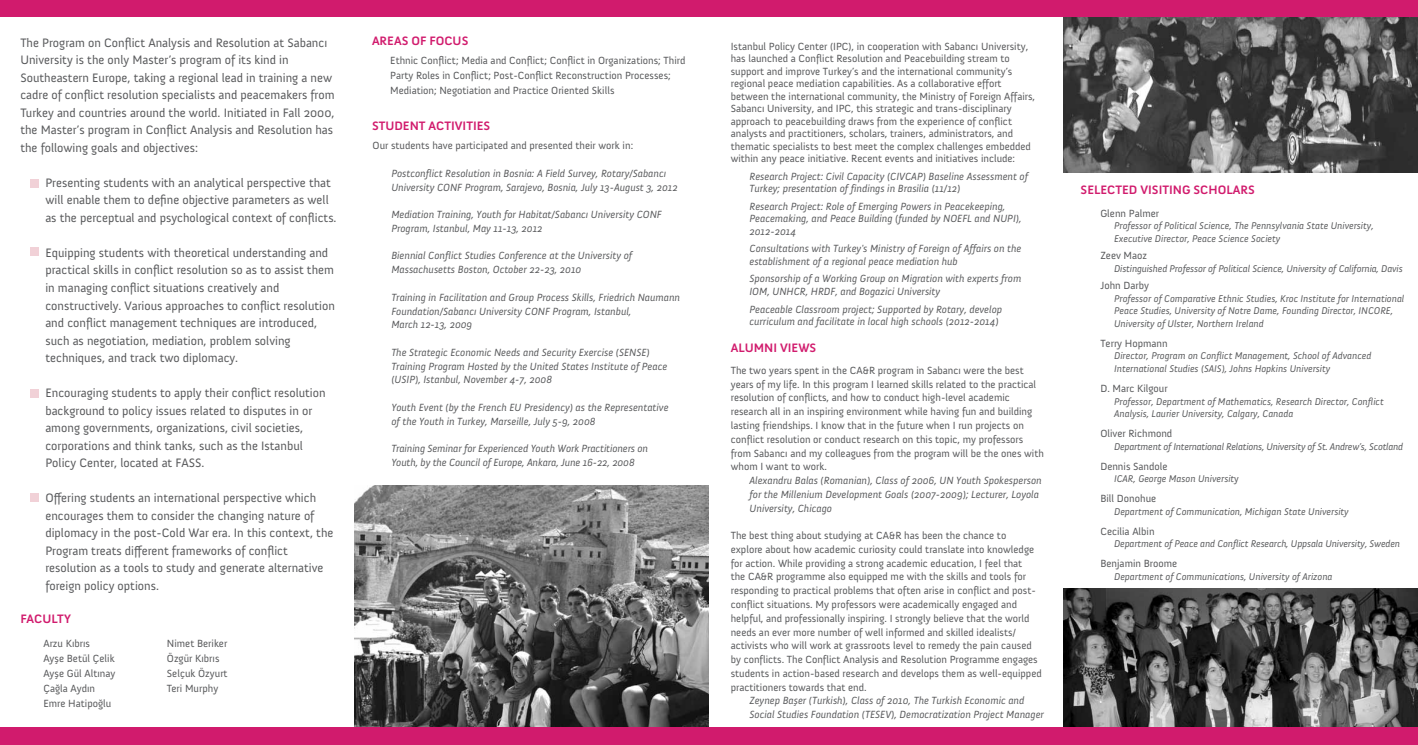
<style>
.page{position:relative;width:1418px;height:745px;background:#fff}
.page>*{position:absolute;margin:0;border:0;box-sizing:border-box;transform-origin:0 0}
.t1{font:12.5px/17.5px "Anivers";color:#58595b}
.t2{font:700 12.5px "Anivers";color:#d11b6d}
.t3{font:10.62px/13.8px "Anivers";color:#58595b}
.t4{font:italic 10.62px/13.8px "Anivers";color:#58595b}
.t5{font:italic 10px/12.5px "Anivers";color:#58595b}
.t6{font:italic 10px "Anivers";letter-spacing:-.02em;color:#58595b}
.s1{font-style:normal}
</style>
<div class="page">
<img style="left:1063px;top:16px;width:354px;height:156px">
<img style="left:354px;top:485px;width:355px;height:241px">
<img style="left:1063px;top:588px;width:354px;height:138px">
<div style="left:0;top:0;width:1417px;height:16px;background:#d11b6d"></div>
<div style="left:30px;top:179px;width:9px;height:8px;background:#f1d1d7"></div>
<div style="left:30px;top:247px;width:9px;height:9px;background:#f1d1d7"></div>
<div style="left:30px;top:389px;width:9px;height:9px;background:#f1d1d7"></div>
<div style="left:30px;top:492px;width:9px;height:9px;background:#f1d1d7"></div>
<div style="left:0;top:726px;width:1417px;height:18px;background:#d11b6d"></div>
<p class="t1" style="left:20px;top:34px;width:316px">The Program on Conflict Analysis and Resolution at Sabancı University is the only Master’s program of its kind in Southeastern Europe, taking a regional lead in training a new cadre of conflict resolution specialists and peacemakers from Turkey and countries around the world. Initiated in Fall 2000, the Master’s program in Conflict Analysis and Resolution has the following goals and objectives:</p>
<p class="t1" style="left:45px;top:174px;width:293px">Presenting students with an analytical perspective that will enable them to define objective parameters as well as the perceptual and psychological context of conflicts.</p>
<p class="t1" style="left:45px;top:244px;width:291px">Equipping students with theoretical understanding and practical skills in conflict resolution so as to assist them in managing conflict situations creatively and constructively. Various approaches to conflict resolution and conflict management techniques are introduced, such as negotiation, mediation, problem solving techniques, and track two diplomacy.</p>
<p class="t1" style="left:45px;top:384px;width:282px">Encouraging students to apply their conflict resolution background to policy issues related to disputes in or among governments, organizations, civil societies, corporations and think tanks, such as the Istanbul Policy Center, located at FASS.</p>
<p class="t1" style="left:45px;top:489px;width:290px">Offering students an international perspective which encourages them to consider the changing nature of diplomacy in the post-Cold War era. In this context, the Program treats different frameworks of conflict resolution as a tools to study and generate alternative foreign policy options.</p>
<p class="t2" style="left:20px;top:611px;width:52px">FACULTY</p>
<p class="t3" style="left:43px;top:635px;width:74px;line-height:15px">Arzu Kıbrıs<br>Ayşe Betül Çelik<br>Ayşe Gül Altınay<br>Çağla Aydın<br>Emre Hatipoğlu</p>
<p class="t3" style="left:167px;top:635px;width:62px;line-height:15px">Nimet Beriker<br>Özgür Kıbrıs<br>Selçuk Özyurt<br>Teri Murphy</p>
<p class="t2" style="left:372px;top:34px;width:98px">AREAS OF FOCUS</p>
<p class="t3" style="left:390px;top:53px;width:297px;line-height:15px">Ethnic Conflict; Media and Conflict; Conflict in Organizations; Third<br>Party Roles in Conflict; Post-Conflict Reconstruction Processes;<br>Mediation; Negotiation and Practice Oriented Skills</p>
<p class="t2" style="left:372px;top:119px;width:120px">STUDENT ACTIVITIES</p>
<p class="t3" style="left:372px;top:139px;width:262px">Our students have participated and presented their work in:</p>
<p class="t4" style="left:391px;top:166px;width:288px">Postconflict Resolution in Bosnia: A Field Survey, Rotary/Sabancı<br>University CONF Program, Sarajevo, Bosnia, July 13-August 3, 2012</p>
<p class="t4" style="left:391px;top:208px;width:272px">Mediation Training, Youth for Habitat/Sabancı University CONF<br>Program, Istanbul, May 11-13, 2012</p>
<p class="t4" style="left:391px;top:249px;width:242px">Biennial Conflict Studies Conference at the University of<br>Massachusetts Boston, October 22-23, 2010</p>
<p class="t4" style="left:391px;top:290px;width:290px">Training in Facilitation and Group Process Skills, Friedrich Naumann<br>Foundation/Sabancı University CONF Program, Istanbul,<br>March 12-13, 2009</p>
<p class="t4" style="left:391px;top:345px;width:277px">The Strategic Economic Needs and Security Exercise (SENSE)<br>Training Program Hosted by the United States Institute of Peace (USIP), Istanbul, November 4-7, 2008</p>
<p class="t4" style="left:391px;top:400px;width:279px">Youth Event (by the French EU Presidency) as the Representative of the Youth in Turkey, Marseille, July 5-9, 2008</p>
<p class="t4" style="left:391px;top:441px;width:258px">Training Seminar for Experienced Youth Work Practitioners on<br>Youth, by the Council of Europe, Ankara, June 16-22, 2008</p>
<p class="t3" style="left:730px;top:40px;width:306px;line-height:12.5px">Istanbul Policy Center (IPC), in cooperation with Sabancı University, has launched a Conflict Resolution and Peacebuilding stream to support and improve Turkey’s and the international community’s regional peace mediation capabilities. As a collaborative effort between the international community, the Ministry of Foreign Affairs, Sabancı University, and IPC, this strategic and trans-disciplinary approach to peacebuilding draws from the experience of conflict analysts and practitioners, scholars, trainers, administrators, and thematic specialists to best meet the complex challenges embedded within any peace initiative. Recent events and initiatives include:</p>
<p class="t4" style="left:749px;top:170px;width:280px;line-height:12.5px">Research Project: Civil Capacity (CIVCAP) Baseline Assessment of<br>Turkey; presentation of findings in Brasilia (11/12)</p>
<p class="t4" style="left:749px;top:200px;width:273px;line-height:12.5px">Research Project: Role of Emerging Powers in Peacekeeping,<br>Peacemaking, and Peace Building (funded by NOEFL and NUPI),<br>2012-2014</p>
<p class="t4" style="left:749px;top:243px;width:273px;line-height:12.5px">Consultations with Turkey's Ministry of Foreign of Affairs on the establishment of a regional peace mediation hub</p>
<p class="t4" style="left:749px;top:272px;width:273px;line-height:12.5px">Sponsorship of a Working Group on Migration with experts from<br>IOM, UNHCR, HRDF, and Bogazici University</p>
<p class="t4" style="left:749px;top:302px;width:254px;line-height:12.5px">Peaceable Classroom project; Supported by Rotary, develop curriculum and facilitate in local high schools (2012-2014)</p>
<p class="t2" style="left:730px;top:340px;width:87px">ALUMNI VIEWS</p>
<p class="t3" style="left:730px;top:363px;width:315px">The two years spent in the CA&amp;R program in Sabancı were the best years of my life. In this program I learned skills related to the practical resolution of conflicts, and how to conduct high-level academic research all in an inspiring environment while having fun and building lasting friendships. I know that in the future when I run projects on conflict resolution or conduct research on this topic, my professors from Sabancı and my colleagues from the program will be the ones with whom I want to work.</p>
<p class="t4" style="left:749px;top:473px;width:294px">Alexandru Balas (Romanian), Class of 2006, UN Youth Spokesperson for the Millenium Development Goals (2007-2009); Lecturer, Loyola<br>University, Chicago</p>
<p class="t3" style="left:730px;top:528px;width:312px">The best thing about studying at CA&amp;R has been the chance to<br>explore about how academic curiosity could translate into knowledge for action. While providing a strong academic education, I feel that<br>the CA&amp;R programme also equipped me with the skills and tools for responding to practical problems that often arise in conflict and post&shy;conflict situations. My professors were academically engaged and helpful, and professionally inspiring. I strongly believe that the world needs an ever more number of well informed and skilled idealists/ activists who will work at grassroots level to remedy the pain caused by conflicts. The Conflict Analysis and Resolution Programme engages students in action-based research and develops them as well-equipped practitioners towards that end.</p>
<p class="t4" style="left:749px;top:693px;width:296px">Zeynep Başer (Turkish), Class of 2010, The Turkish Economic and<br>Social Studies Foundation (TESEV), Democratization Project Manager</p>
<p class="t2" style="left:1080px;top:183px;width:176px">SELECTED VISITING SCHOLARS</p>
<p class="t3" style="left:1100px;top:206px;width:60px">Glenn Palmer</p>
<p class="t5" style="left:1114px;top:220px;width:261px">Professor of Political Science, The Pennsylvania State University,<br>Executive Director, Peace Science Society</p>
<p class="t3" style="left:1100px;top:249px;width:48px">Zeev Maoz</p>
<p class="t5" style="left:1114px;top:262px;width:290px">Distinguished Professor of Political Science, University of California, Davis</p>
<p class="t3" style="left:1100px;top:279px;width:50px">John Darby</p>
<p class="t5" style="left:1114px;top:292px;width:292px">Professor of Comparative Ethnic Studies, Kroc Institute for International<br>Peace Studies, University of Notre Dame, Founding Director, INCORE,<br>University of Ulster, Northern Ireland</p>
<p class="t3" style="left:1100px;top:336px;width:69px">Terry Hopmann</p>
<p class="t5" style="left:1114px;top:350px;width:259px">Director, Program on Conflict Management, School of Advanced<br>International Studies (SAIS), Johns Hopkins University</p>
<p class="t3" style="left:1100px;top:381px;width:69px">D. Marc Kilgour</p>
<p class="t5" style="left:1114px;top:395px;width:271px">Professor, Department of Mathematics, Research Director, Conflict<br>Analysis, Laurier University, Calgary, Canada</p>
<p class="t3" style="left:1100px;top:426px;width:73px">Oliver Richmond</p>
<p class="t6" style="left:1114px;top:440px;width:290px">Department of International Relations, University of St. Andrew’s, Scotland</p>
<p class="t3" style="left:1100px;top:459px;width:69px">Dennis Sandole</p>
<p class="t5" style="left:1114px;top:472px;width:126px">ICAR, George Mason Universit<span class="s1">y</span></p>
<p class="t3" style="left:1100px;top:491px;width:57px">Bill Donohue</p>
<p class="t5" style="left:1114px;top:505px;width:236px">Department of Communication, Michigan State University</p>
<p class="t3" style="left:1100px;top:524px;width:56px">Cecilia Albin</p>
<p class="t5" style="left:1114px;top:537px;width:287px">Department of Peace and Conflict Research, Uppsala University, Sweden</p>
<p class="t3" style="left:1100px;top:556px;width:78px">Benjamin Broome</p>
<p class="t5" style="left:1114px;top:570px;width:220px">Department of Communications, University of Arizona</p>
</div>
